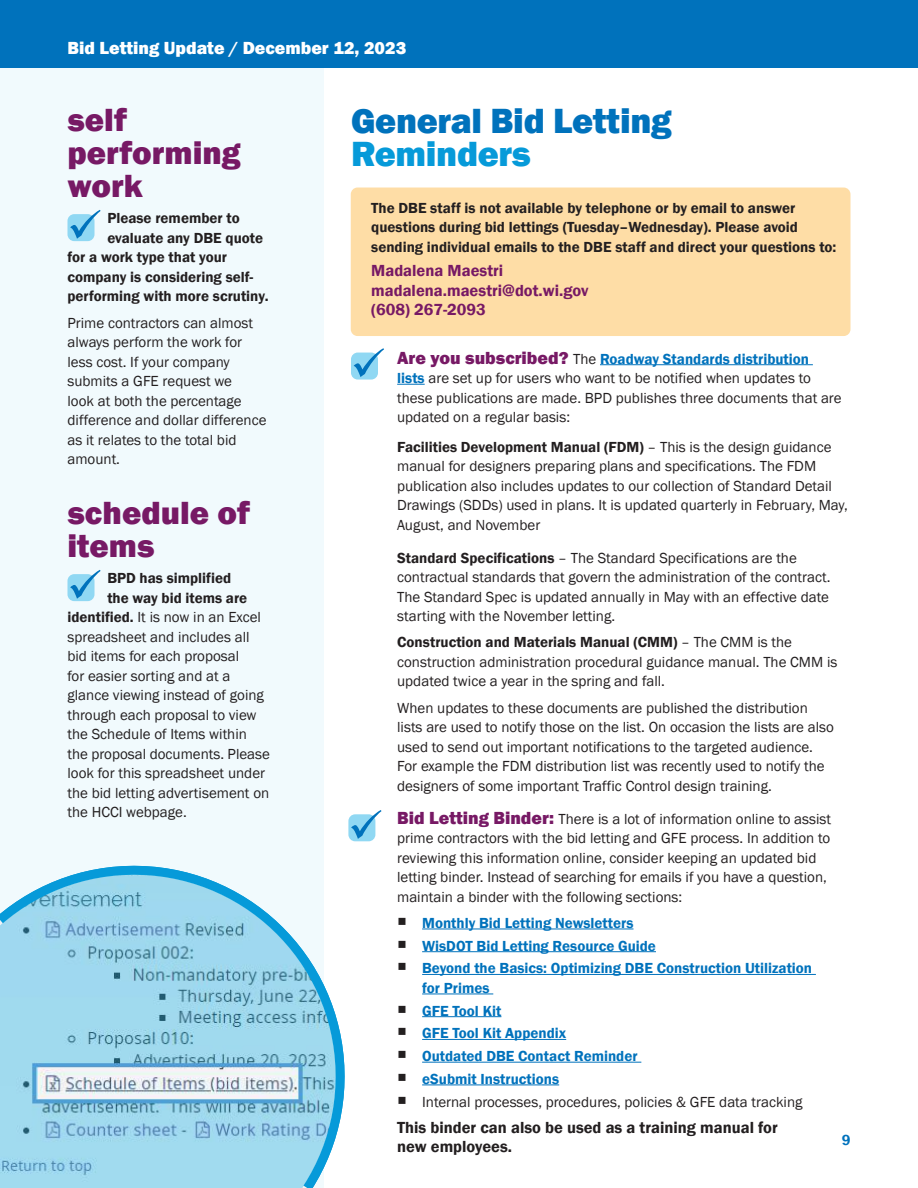
<style>
.page{position:relative;width:918px;height:1188px;background:#fff}
.page>*{position:absolute;margin:0;border:0;box-sizing:border-box;transform-origin:0 0}
.t1{font:800 36px/33px "Franklin Gothic";letter-spacing:-.01em;color:#0072bc}
.t2{font:800 33px/33px "Franklin Gothic";color:#771965}
.t3{font:800 18px "Franklin Gothic";color:#fff}
.t4{font:600 16.5px/19.5px "Franklin Gothic";color:#231f20}
.t5{font:600 16.5px/19.5px "Franklin Gothic";color:#771965}
.t6{font:15px/19.5px "Franklin Gothic";color:#231f20}
.t7{font:600 15px/19.5px "Franklin Gothic";color:#231f20}
.t8{font:600 15px/19.5px "Franklin Gothic";color:#0072bc}
.s1{font-weight:600}
.s2{color:#069ad9}
.s3{font-weight:800;font-size:18px;color:#771965}
.s4{font-weight:600;color:#0072bc}
.s5{color:#231f20}
</style>
<div class="page">
<hr style="left:600px;top:364px;width:213px;height:1px;background:#0072bc">
<svg style="left:397px;top:384px;width:28px;height:1px"></svg>
<hr style="left:422px;top:929px;width:212px;height:1px;background:#0072bc">
<hr style="left:422px;top:951px;width:234px;height:1px;background:#0072bc">
<hr style="left:422px;top:974px;width:394px;height:1px;background:#0072bc">
<hr style="left:422px;top:994px;width:71px;height:1px;background:#0072bc">
<hr style="left:422px;top:1016px;width:79px;height:1px;background:#0072bc">
<hr style="left:422px;top:1039px;width:144px;height:1px;background:#0072bc">
<hr style="left:422px;top:1062px;width:219px;height:1px;background:#0072bc">
<hr style="left:422px;top:1085px;width:137px;height:1px;background:#0072bc">
<div style="left:351px;top:353px;width:27px;height:27px;background:#90d8f3;border-radius:7px"></div>
<svg style="left:354px;top:348px;width:30px;height:29px"></svg>
<div style="left:0;top:0;width:324px;height:1188px;background:#f1fafd"></div>
<div style="left:351px;top:188px;width:499px;height:148px;background:#fedda6;border-radius:7px"></div>
<div style="left:0;top:0;width:918px;height:68px;background:#0072bc"></div>
<div style="left:348px;top:814px;width:27px;height:27px;background:#90d8f3;border-radius:7px"></div>
<svg style="left:351px;top:810px;width:31px;height:29px"></svg>
<div style="left:68px;top:214px;width:26px;height:27px;background:#90d8f3;border-radius:7px"></div>
<svg style="left:70px;top:210px;width:31px;height:29px"></svg>
<div style="left:68px;top:574px;width:26px;height:27px;background:#90d8f3;border-radius:7px"></div>
<svg style="left:70px;top:570px;width:31px;height:29px"></svg>
<svg style="left:76px;top:865px;width:269px;height:271px"></svg>
<svg style="left:0;top:874px;width:336px;height:314px;background:#9dd2e8"></svg>
<p class="t3" style="left:68px;top:36px;width:340px">Bid Letting Update / December 12, 2023</p>
<h1 class="t2" style="left:68px;top:103px;width:175px">self performing work</h1>
<p class="t7" style="left:107px;top:209px;width:134px">Please remember to</p>
<p class="t7" style="left:107px;top:228px;width:157px">evaluate any DBE quote</p>
<p class="t7" style="left:67px;top:248px;width:161px">for a work type that your</p>
<p class="t7" style="left:67px;top:267px;width:187px">company is considering self-</p>
<p class="t7" style="left:67px;top:287px;width:203px">performing with more scrutiny.</p>
<p class="t6" style="left:67px;top:313px;width:201px">Prime contractors can almost always perform the work for less cost. If your company submits a GFE request we<br>look at both the percentage difference and dollar difference as it relates to the total bid amount.</p>
<h1 class="t2" style="left:68px;top:496px;width:184px">schedule of items</h1>
<p class="t7" style="left:107px;top:569px;width:125px">BPD has simplified</p>
<p class="t7" style="left:107px;top:588px;width:141px">the way bid items are</p>
<p class="t6" style="left:67px;top:608px;width:195px"><span class="s1">identified.</span> It is now in an Excel</p>
<p class="t6" style="left:67px;top:627px;width:184px">spreadsheet and includes all</p>
<p class="t6" style="left:67px;top:647px;width:173px">bid items for each proposal</p>
<p class="t6" style="left:67px;top:666px;width:164px">for easier sorting and at a</p>
<p class="t6" style="left:67px;top:686px;width:198px">glance viewing instead of going</p>
<p class="t6" style="left:67px;top:705px;width:191px">through each proposal to view</p>
<p class="t6" style="left:67px;top:725px;width:181px">the Schedule of Items within</p>
<p class="t6" style="left:67px;top:744px;width:204px">the proposal documents. Please</p>
<p class="t6" style="left:67px;top:764px;width:199px">look for this spreadsheet under</p>
<p class="t6" style="left:67px;top:783px;width:203px">the bid letting advertisement on</p>
<p class="t6" style="left:67px;top:803px;width:121px">the HCCI webpage.</p>
<h1 class="t1" style="left:351px;top:105px;width:322px">General Bid Letting<br><span class="s2">Reminders</span></h1>
<p class="t7" style="left:371px;top:198px;width:467px">The DBE staff is not available by telephone or by email to answer questions during bid lettings (Tuesday–Wednesday). Please avoid sending individual emails to the DBE staff and direct your questions to:</p>
<p class="t5" style="left:371px;top:261px;width:219px">Madalena Maestri madalena.maestri@dot.wi.gov</p>
<p class="t5" style="left:371px;top:300px;width:116px">(608) 267-2093</p>
<p class="t6" style="left:397px;top:349px;width:446px"><span class="s3">Are you subscribed?</span> The <span class="s4">Roadway Standards distribution<br>lists</span> are set up for users who want to be notified when updates to these publications are made. BPD publishes three documents that are updated on a regular basis:</p>
<p class="t6" style="left:397px;top:437px;width:452px"><span class="s1">Facilities Development Manual (FDM)</span> – This is the design guidance manual for designers preparing plans and specifications. The FDM publication also includes updates to our collection of Standard Detail Drawings (SDDs) used in plans. It is updated quarterly in February, May, August, and November</p>
<p class="t6" style="left:397px;top:548px;width:435px"><span class="s1">Standard Specifications</span> – The Standard Specifications are the contractual standards that govern the administration of the contract.<br>The Standard Spec is updated annually in May with an effective date starting with the November letting.</p>
<p class="t6" style="left:397px;top:633px;width:442px"><span class="s1">Construction and Materials Manual (CMM)</span> – The CMM is the construction administration procedural guidance manual. The CMM is updated twice a year in the spring and fall.</p>
<p class="t6" style="left:397px;top:698px;width:438px">When updates to these documents are published the distribution lists are used to notify those on the list. On occasion the lists are also used to send out important notifications to the targeted audience.<br>For example the FDM distribution list was recently used to notify the designers of some important Traffic Control design training.</p>
<p class="t6" style="left:397px;top:809px;width:436px"><span class="s3">Bid Letting Binder:</span> There is a lot of information online to assist prime contractors with the bid letting and GFE process. In addition to reviewing this information online, consider keeping an updated bid letting binder. Instead of searching for emails if you have a question, maintain a binder with the following sections:</p>
<p class="t8" style="left:397px;top:913px;width:238px"><span class="s5">○</span> Monthly Bid Letting Newsletters</p>
<p class="t8" style="left:397px;top:936px;width:260px"><span class="s5">○</span> WisDOT Bid Letting Resource Guide</p>
<p class="t8" style="left:422px;top:959px;width:392px;text-indent:-25px"><span class="s5">○</span> Beyond the Basics: Optimizing DBE Construction Utilization for Primes</p>
<p class="t8" style="left:397px;top:1001px;width:106px"><span class="s5">○</span> GFE Tool Kit</p>
<p class="t8" style="left:397px;top:1024px;width:171px"><span class="s5">○</span> GFE Tool Kit Appendix</p>
<p class="t8" style="left:397px;top:1046px;width:242px"><span class="s5">○</span> Outdated DBE Contact Reminder</p>
<p class="t8" style="left:397px;top:1069px;width:164px"><span class="s5">○</span> eSubmit Instructions</p>
<p class="t6" style="left:397px;top:1092px;width:407px">○ Internal processes, procedures, policies &amp; GFE data tracking</p>
<p class="t4" style="left:397px;top:1118px;width:382px">This binder can also be used as a training manual for new employees.</p>
<p class="t8" style="left:842px;top:1130px;width:10px">9</p>
</div>
